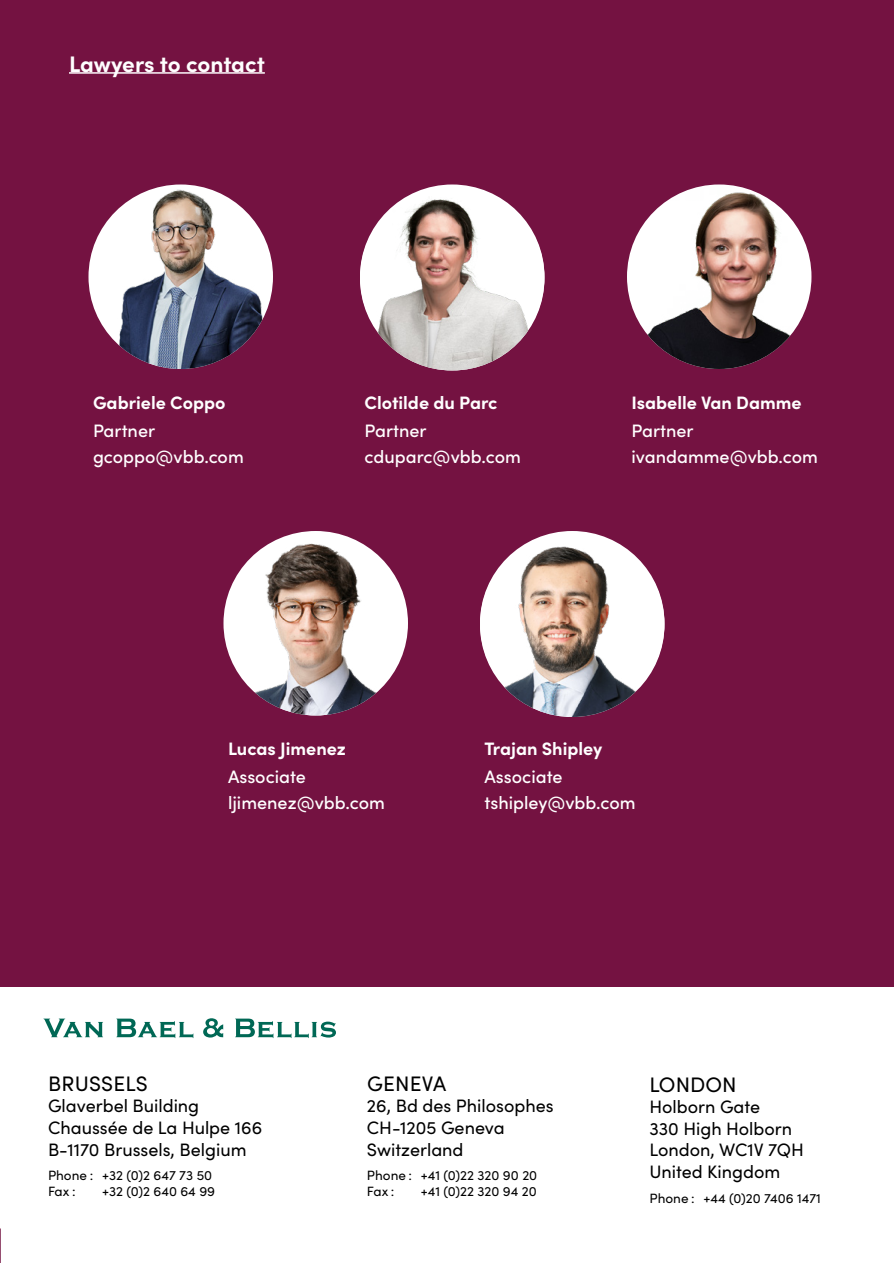
<style>
.page{position:relative;width:894px;height:1263px;background:#fff}
.page>*{position:absolute;margin:0;border:0;box-sizing:border-box;transform-origin:0 0}
.t1{font:700 22.5px "Sofia Pro";letter-spacing:-.005em;color:#fff}
.t2{font:21px "Sofia Pro";letter-spacing:.01em;color:#000}
.t3{font:18px/21.6px "Sofia Pro";color:#000}
.t4{font:500 18px/26.1px "Sofia Pro";color:#fff}
.t5{font:700 18px "Sofia Pro";color:#fff}
.t6{font:13.5px/16.2px "Sofia Pro";color:#000}
</style>
<div class="page">
<svg style="left:0;top:1228px;width:1px;height:35px"></svg>
<div style="left:0;top:0;width:894px;height:987px;background:#741241"></div>
<hr style="left:69px;top:72px;width:196px;height:2px;background:#fff">
<img style="left:88px;top:184px;width:185px;height:185px;border-radius:92px">
<img style="left:627px;top:184px;width:185px;height:185px;border-radius:92px">
<img style="left:360px;top:196px;width:184px;height:174px">
<img style="left:480px;top:543px;width:184px;height:174px">
<img style="left:224px;top:541px;width:184px;height:175px">
<svg style="left:44px;top:1019px;width:59px;height:18px"></svg>
<svg style="left:116px;top:1019px;width:77px;height:19px"></svg>
<svg style="left:203px;top:1018px;width:20px;height:20px"></svg>
<svg style="left:235px;top:1019px;width:101px;height:19px"></svg>
<p class="t1" style="left:69px;top:46px;width:197px">Lawyers to contact</p>
<p class="t5" style="left:93px;top:389px;width:134px">Gabriele Coppo</p>
<p class="t4" style="left:93px;top:416px;width:152px">Partner gcoppo@vbb.com</p>
<p class="t5" style="left:365px;top:389px;width:135px">Clotilde du Parc</p>
<p class="t4" style="left:365px;top:416px;width:158px">Partner cduparc@vbb.com</p>
<p class="t5" style="left:632px;top:389px;width:172px">Isabelle Van Damme</p>
<p class="t4" style="left:632px;top:416px;width:188px">Partner ivandamme@vbb.com</p>
<p class="t5" style="left:228px;top:735px;width:120px">Lucas Jimenez</p>
<p class="t4" style="left:228px;top:763px;width:158px">Associate ljimenez@vbb.com</p>
<p class="t5" style="left:485px;top:735px;width:119px">Trajan Shipley</p>
<p class="t4" style="left:485px;top:763px;width:153px">Associate tshipley@vbb.com</p>
<p class="t2" style="left:48px;top:1068px;width:101px">BRUSSELS</p>
<p class="t3" style="left:48px;top:1094px;width:216px">Glaverbel Building<br>Chaussée de La Hulpe 166<br>B-1170 Brussels, Belgium</p>
<p class="t6" style="left:48px;top:1167px;width:166px">Phone : +32 (0)2 647 73 50<br>Fax :</p>
<p class="t6" style="left:102px;top:1183px;width:115px">+32 (0)2 640 64 99</p>
<p class="t2" style="left:367px;top:1068px;width:81px">GENEVA</p>
<p class="t3" style="left:367px;top:1094px;width:188px">26, Bd des Philosophes<br>CH-1205 Geneva<br>Switzerland</p>
<p class="t6" style="left:367px;top:1167px;width:172px">Phone : +41 (0)22 320 90 20<br>Fax :</p>
<p class="t6" style="left:421px;top:1183px;width:117px">+41 (0)22 320 94 20</p>
<p class="t2" style="left:650px;top:1069px;width:89px">LONDON</p>
<p class="t3" style="left:650px;top:1095px;width:156px">Holborn Gate<br>330 High Holborn<br>London, WC1V 7QH<br>United Kingdom</p>
<p class="t6" style="left:650px;top:1189px;width:173px">Phone : +44 (0)20 7406 1471</p>
</div>
